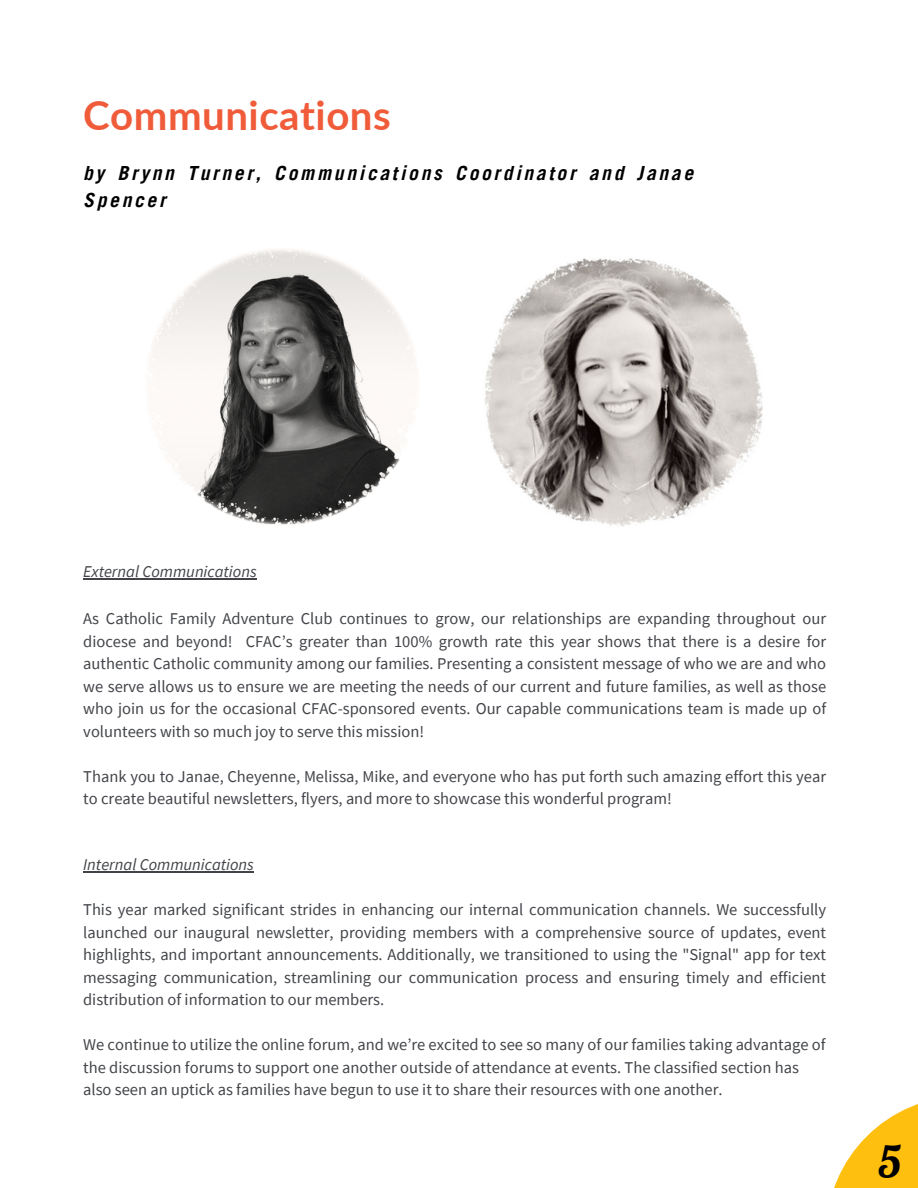
<style>
.page{position:relative;width:918px;height:1188px;background:#fff}
.page>*{position:absolute;margin:0;border:0;box-sizing:border-box;transform-origin:0 0}
.t1{font:45px "Lobster";color:#000}
.t2{font:700 40.2px "Lato";letter-spacing:.015em;color:#f05b3a}
.t3{font:italic 700 19.5px/27px "Trade Gothic LT Pro";letter-spacing:.14em;color:#000}
.t4{font:16.5px/22.5px "Source Sans Pro";color:#424449;text-align:justify}
.t5{font:italic 16.5px "Source Sans Pro";color:#424449}
</style>
<div class="page">
<svg style="left:834px;top:1104px;width:84px;height:84px;fill:#ffbf0f"></svg>
<img style="left:485px;top:258px;width:278px;height:269px">
<hr style="left:83px;top:871px;width:171px;height:2px;background:#424449">
<img style="left:150px;top:249px;width:265px;height:276px">
<hr style="left:83px;top:578px;width:174px;height:1px;background:#424449">
<h2 class="t2" style="left:83px;top:91px;width:309px">Communications</h2>
<p class="t3" style="left:83px;top:162px;width:612px">by Brynn Turner, Communications Coordinator and Janae<br>Spencer</p>
<p class="t5" style="left:83px;top:561px;width:175px">External Communications</p>
<p class="t4" style="left:83px;top:607px;width:744px">As Catholic Family Adventure Club continues to grow, our relationships are expanding throughout our diocese and beyond! CFAC’s greater than 100% growth rate this year shows that there is a desire for authentic Catholic community among our families. Presenting a consistent message of who we are and who we serve allows us to ensure we are meeting the needs of our current and future families, as well as those who join us for the occasional CFAC-sponsored events. Our capable communications team is made up of volunteers with so much joy to serve this mission!</p>
<p class="t4" style="left:83px;top:765px;width:744px">Thank you to Janae, Cheyenne, Melissa, Mike, and everyone who has put forth such amazing effort this year to create beautiful newsletters, flyers, and more to showcase this wonderful program!</p>
<p class="t5" style="left:83px;top:854px;width:172px">Internal Communications</p>
<p class="t4" style="left:83px;top:898px;width:745px">This year marked significant strides in enhancing our internal communication channels. We successfully launched our inaugural newsletter, providing members with a comprehensive source of updates, event highlights, and important announcements. Additionally, we transitioned to using the "Signal" app for text messaging communication, streamlining our communication process and ensuring timely and efficient distribution of information to our members.</p>
<p class="t4" style="left:83px;top:1033px;width:744px;text-align:left">We continue to utilize the online forum, and we’re excited to see so many of our families taking advantage of the discussion forums to support one another outside of attendance at events. The classified section has also seen an uptick as families have begun to use it to share their resources with one another.</p>
<h1 class="t1" style="left:878px;top:1133px;width:25px">5</h1>
</div>
